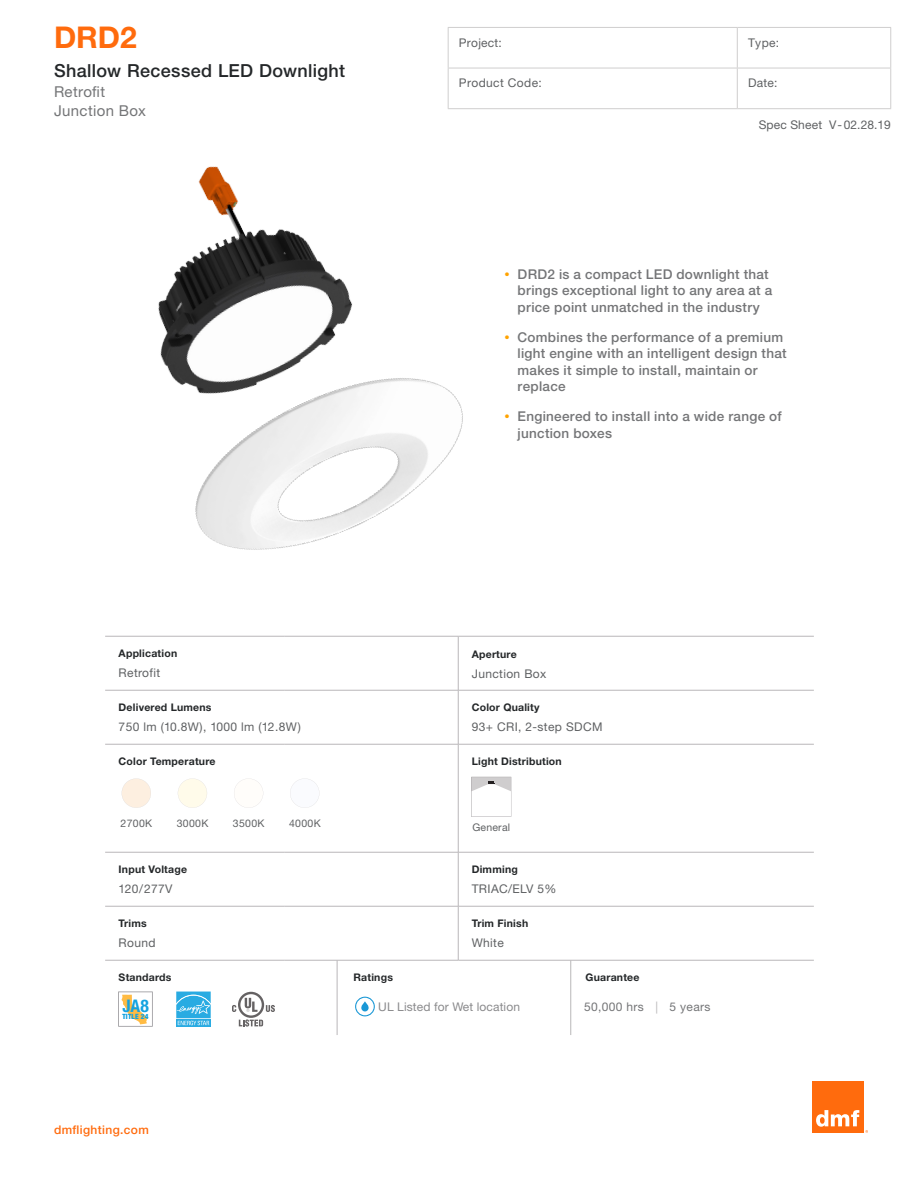
<style>
.page{position:relative;width:918px;height:1188px;background:#fff}
.page>*{position:absolute;margin:0;border:0;box-sizing:border-box;transform-origin:0 0}
.t1{font:700 30px "Helvetica Neue LT Std";color:#ff6b0d}
.t2{font:500 18px "Helvetica Neue LT Std";letter-spacing:.02em;color:#242729}
.t3{font:700 condensed 17.4px "Helvetica Neue LT Std";color:#009bde}
.t4{font:15px "Helvetica Neue LT Std";letter-spacing:.025em;color:#747577}
.t5{font:500 13.5px/16.5px "Helvetica Neue LT Std";letter-spacing:.02em;color:#747577}
.t6{font:12px "Helvetica Neue LT Std";letter-spacing:.03em;color:#5f6163}
.t7{font:12px "Helvetica Neue LT Std";letter-spacing:.01em;color:#8a8a8c}
.t8{font:12px "Helvetica Neue LT Std";letter-spacing:.01em;color:#5f6163}
.t9{font:12px "Helvetica Neue LT Std";letter-spacing:.03em;color:#747577}
.t10{font:500 12px "Helvetica Neue LT Std";letter-spacing:.03em;color:#ff6b0d}
.t11{font:700 10.5px "Helvetica Neue LT Std";letter-spacing:.02em;color:#242729}
.t12{font:10.5px "Helvetica Neue LT Std";letter-spacing:.03em;color:#5f6163}
.t13{font:900 condensed 7.2px "Helvetica Neue LT Std";letter-spacing:.025em;color:#009bde}
.s1{font-size:10.5px;color:#ffa300}
.s2{color:#b9b7b9}
</style>
<div class="page">
<hr style="left:448px;top:27px;width:289px;height:1px;background:#cfcece">
<hr style="left:448px;top:28px;width:1px;height:40px;background:#cfcece">
<hr style="left:737px;top:27px;width:154px;height:1px;background:#cfcece">
<hr style="left:737px;top:28px;width:1px;height:40px;background:#cfcece">
<hr style="left:890px;top:28px;width:1px;height:40px;background:#cfcece">
<hr style="left:448px;top:68px;width:289px;height:1px;background:#cfcece">
<hr style="left:448px;top:68px;width:1px;height:40px;background:#cfcece">
<hr style="left:737px;top:68px;width:154px;height:1px;background:#cfcece">
<hr style="left:737px;top:68px;width:1px;height:40px;background:#cfcece">
<hr style="left:890px;top:68px;width:1px;height:40px;background:#cfcece">
<hr style="left:448px;top:108px;width:289px;height:1px;background:#cfcece">
<hr style="left:737px;top:108px;width:154px;height:1px;background:#cfcece">
<div style="left:813px;top:1082px;width:51px;height:51px;background:#ff6b0d"></div>
<svg style="left:816px;top:1110px;width:43px;height:17px"></svg>
<img style="left:105px;top:166px;width:514px;height:583px">
<svg style="left:239px;top:1019px;width:24px;height:8px"></svg>
<svg style="left:266px;top:1005px;width:9px;height:7px"></svg>
<svg style="left:238px;top:992px;width:26px;height:26px"></svg>
<svg style="left:240px;top:994px;width:22px;height:21px"></svg>
<svg style="left:245px;top:998px;width:13px;height:14px"></svg>
<svg style="left:232px;top:1005px;width:4px;height:7px"></svg>
<div style="left:117px;top:990px;width:37px;height:38px;background:#c8c8ca"></div>
<svg style="left:118px;top:992px;width:35px;height:35px"></svg>
<svg style="left:176px;top:1025px;width:35px;height:2px"></svg>
<svg style="left:176px;top:992px;width:35px;height:33px"></svg>
<svg style="left:122px;top:778px;width:29px;height:30px"></svg>
<svg style="left:178px;top:778px;width:29px;height:30px"></svg>
<svg style="left:234px;top:778px;width:29px;height:30px"></svg>
<svg style="left:290px;top:778px;width:29px;height:30px"></svg>
<svg style="left:471px;top:777px;width:40px;height:40px"></svg>
<hr style="left:105px;top:636px;width:180px;height:1px;background:#b9b7b9">
<hr style="left:285px;top:636px;width:173px;height:1px;background:#b9b7b9">
<hr style="left:458px;top:636px;width:223px;height:1px;background:#b9b7b9">
<hr style="left:681px;top:636px;width:133px;height:1px;background:#b9b7b9">
<hr style="left:105px;top:690px;width:180px;height:1px;background:#b9b7b9">
<hr style="left:285px;top:690px;width:173px;height:1px;background:#b9b7b9">
<hr style="left:105px;top:744px;width:180px;height:1px;background:#b9b7b9">
<hr style="left:285px;top:744px;width:173px;height:1px;background:#b9b7b9">
<hr style="left:105px;top:852px;width:180px;height:1px;background:#b9b7b9">
<hr style="left:285px;top:852px;width:173px;height:1px;background:#b9b7b9">
<hr style="left:105px;top:906px;width:180px;height:1px;background:#b9b7b9">
<hr style="left:285px;top:906px;width:173px;height:1px;background:#b9b7b9">
<hr style="left:105px;top:960px;width:180px;height:1px;background:#b9b7b9">
<hr style="left:285px;top:960px;width:173px;height:1px;background:#b9b7b9">
<hr style="left:458px;top:636px;width:1px;height:54px;background:#b9b7b9">
<hr style="left:458px;top:690px;width:1px;height:54px;background:#b9b7b9">
<hr style="left:458px;top:744px;width:1px;height:108px;background:#b9b7b9">
<hr style="left:458px;top:852px;width:1px;height:54px;background:#b9b7b9">
<hr style="left:458px;top:906px;width:1px;height:54px;background:#b9b7b9">
<hr style="left:458px;top:690px;width:223px;height:1px;background:#b9b7b9">
<hr style="left:681px;top:690px;width:133px;height:1px;background:#b9b7b9">
<hr style="left:458px;top:744px;width:223px;height:1px;background:#b9b7b9">
<hr style="left:681px;top:744px;width:133px;height:1px;background:#b9b7b9">
<hr style="left:458px;top:852px;width:223px;height:1px;background:#b9b7b9">
<hr style="left:681px;top:852px;width:133px;height:1px;background:#b9b7b9">
<hr style="left:458px;top:906px;width:223px;height:1px;background:#b9b7b9">
<hr style="left:681px;top:906px;width:133px;height:1px;background:#b9b7b9">
<hr style="left:458px;top:960px;width:223px;height:1px;background:#b9b7b9">
<hr style="left:681px;top:960px;width:133px;height:1px;background:#b9b7b9">
<hr style="left:337px;top:960px;width:1px;height:75px;background:#b9b7b9">
<hr style="left:571px;top:960px;width:1px;height:75px;background:#b9b7b9">
<svg style="left:355px;top:997px;width:20px;height:19px"></svg>
<p class="t1" style="left:54px;top:19px;width:84px">DRD2</p>
<p class="t2" style="left:54px;top:60px;width:293px">Shallow Recessed LED Downlight</p>
<p class="t4" style="left:54px;top:82px;width:53px">Retrofit</p>
<p class="t4" style="left:54px;top:102px;width:93px">Junction Box</p>
<p class="t11" style="left:119px;top:647px;width:60px">Application</p>
<p class="t6" style="left:119px;top:665px;width:43px">Retrofit</p>
<p class="t11" style="left:119px;top:701px;width:94px">Delivered Lumens</p>
<p class="t6" style="left:119px;top:719px;width:184px">750 lm (10.8W), 1000 lm (12.8W)</p>
<p class="t6" style="left:459px;top:35px;width:45px">Project:</p>
<p class="t6" style="left:748px;top:35px;width:33px">Type:</p>
<p class="t6" style="left:459px;top:76px;width:84px">Product Code:</p>
<p class="t6" style="left:748px;top:76px;width:31px">Date:</p>
<p class="t8" style="left:759px;top:117px;width:134px">Spec Sheet V-02.28.19</p>
<p class="t5" style="left:518px;top:266px;width:256px;text-indent:-13px"><span class="s1">•</span> DRD2 is a compact LED downlight that brings exceptional light to any area at a price point unmatched in the industry</p>
<p class="t5" style="left:518px;top:329px;width:271px;text-indent:-13px"><span class="s1">•</span> Combines the performance of a premium light engine with an intelligent design that makes it simple to install, maintain or replace</p>
<p class="t5" style="left:518px;top:408px;width:266px;text-indent:-13px"><span class="s1">•</span> Engineered to install into a wide range of junction boxes</p>
<p class="t11" style="left:472px;top:648px;width:47px">Aperture</p>
<p class="t6" style="left:472px;top:666px;width:76px">Junction Box</p>
<p class="t11" style="left:472px;top:701px;width:69px">Color Quality</p>
<p class="t6" style="left:472px;top:719px;width:132px">93+ CRI, 2-step SDCM</p>
<p class="t11" style="left:119px;top:755px;width:98px">Color Temperature</p>
<p class="t11" style="left:472px;top:755px;width:92px">Light Distribution</p>
<p class="t12" style="left:121px;top:817px;width:33px">2700K</p>
<p class="t12" style="left:177px;top:817px;width:33px">3000K</p>
<p class="t12" style="left:233px;top:817px;width:33px">3500K</p>
<p class="t12" style="left:289px;top:817px;width:33px">4000K</p>
<p class="t12" style="left:472px;top:821px;width:39px">General</p>
<p class="t11" style="left:119px;top:863px;width:70px">Input Voltage</p>
<p class="t6" style="left:119px;top:881px;width:55px">120/277V</p>
<p class="t11" style="left:472px;top:863px;width:48px">Dimming</p>
<p class="t6" style="left:472px;top:881px;width:86px">TRIAC/ELV 5%</p>
<p class="t11" style="left:119px;top:917px;width:30px">Trims</p>
<p class="t6" style="left:119px;top:935px;width:39px">Round</p>
<p class="t11" style="left:472px;top:917px;width:58px">Trim Finish</p>
<p class="t6" style="left:472px;top:935px;width:34px">White</p>
<p class="t11" style="left:119px;top:971px;width:54px">Standards</p>
<p class="t11" style="left:586px;top:971px;width:55px">Guarantee</p>
<p class="t7" style="left:378px;top:1000px;width:143px">UL Listed for Wet location</p>
<p class="t9" style="left:584px;top:1000px;width:128px">50,000 hrs <span class="s2">|</span> 5 years</p>
<p class="t11" style="left:353px;top:971px;width:41px">Ratings</p>
<p class="t3" style="left:123px;top:995px;width:28px">JA8</p>
<p class="t13" style="left:122px;top:1012px;width:28px">TITLE 24</p>
<p class="t10" style="left:54px;top:1123px;width:96px">dmflighting.com</p>
</div>
